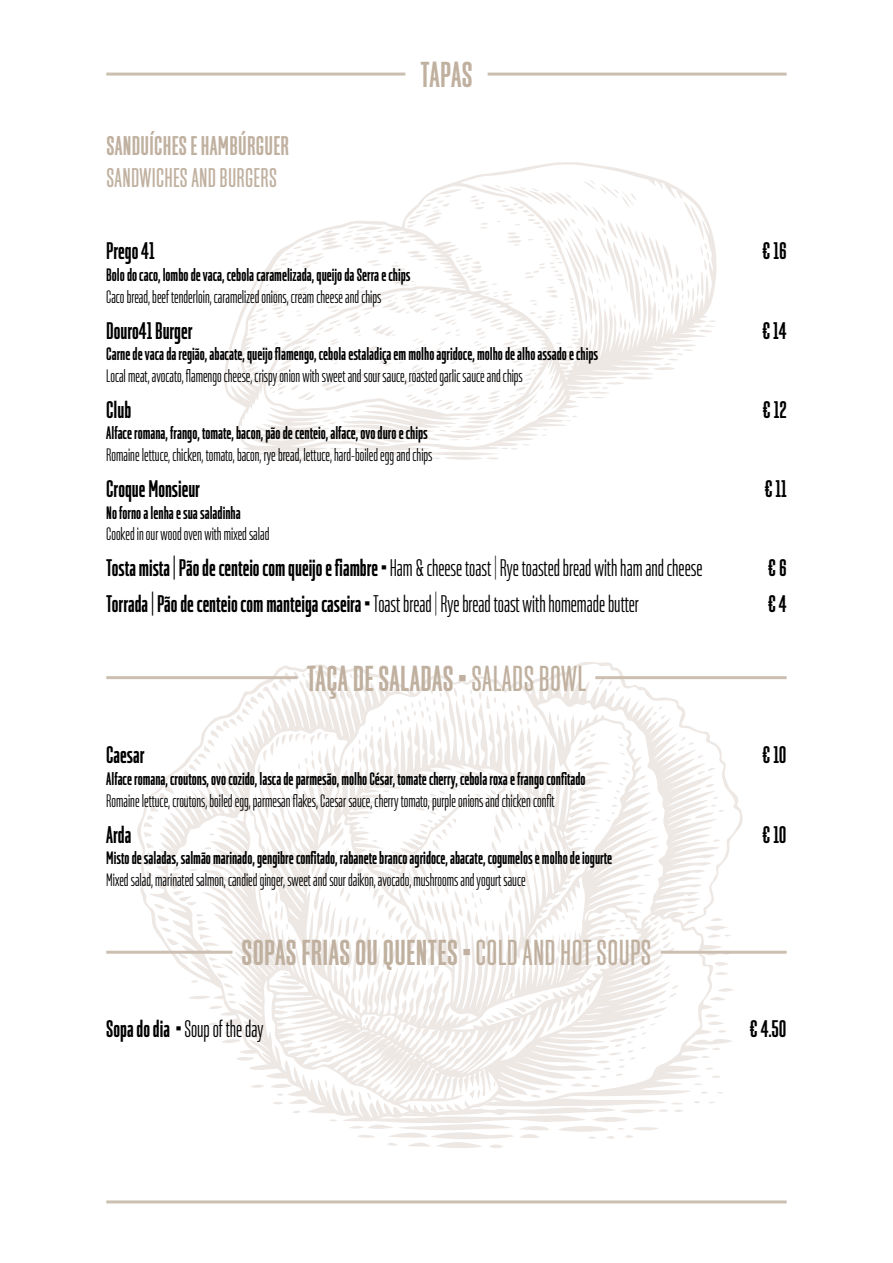
<style>
.page{position:relative;width:893px;height:1263px;background:#fff}
.page>*{position:absolute;margin:0;border:0;box-sizing:border-box;transform-origin:0 0}
.t1{font:500 36px "Solido Compact";letter-spacing:.01em;color:#c0b09f}
.t2{font:500 27px "Solido Compact";letter-spacing:.01em;color:#c0b09f}
.t3{font:27px "Solido Compact";letter-spacing:.01em;color:#c0b09f}
.t4{font:300 24px "Solido Compact";color:#000}
.t5{font:500 24px "Solido Compact";color:#000}
.t6{font:300 18px "Solido Compact";color:#000}
.t7{font:500 18px "Solido Compact";color:#000}
.s1{font-weight:500}
.s2{font-weight:400}
</style>
<div class="page">
<svg style="left:251px;top:452px;width:248px;height:9px"></svg>
<svg style="left:224px;top:162px;width:493px;height:290px"></svg>
<svg style="left:350px;top:1122px;width:308px;height:26px"></svg>
<svg style="left:136px;top:662px;width:607px;height:460px"></svg>
<hr style="left:106px;top:73px;width:299px;height:3px;background:#ccbfb2">
<hr style="left:488px;top:73px;width:299px;height:3px;background:#ccbfb2">
<hr style="left:106px;top:1200px;width:681px;height:3px;background:#ccbfb2">
<hr style="left:106px;top:676px;width:192px;height:3px;background:#ccbfb2">
<hr style="left:595px;top:676px;width:192px;height:3px;background:#ccbfb2">
<hr style="left:106px;top:951px;width:126px;height:3px;background:#ccbfb2">
<hr style="left:660px;top:951px;width:127px;height:3px;background:#ccbfb2">
<h2 class="t2" style="left:106px;top:130px;width:184px">SANDUÍCHES E HAMBÚRGUER</h2>
<h2 class="t3" style="left:106px;top:163px;width:172px">SANDWICHES AND BURGERS</h2>
<h1 class="t1" style="left:420px;top:54px;width:54px">TAPAS</h1>
<h3 class="t5" style="left:106px;top:237px;width:50px">Prego 41</h3>
<h3 class="t5" style="left:762px;top:237px;width:26px">€ 16</h3>
<p class="t7" style="left:106px;top:265px;width:306px">Bolo do caco, lombo de vaca, cebola caramelizada, queijo da Serra e chips</p>
<p class="t6" style="left:106px;top:286px;width:276px">Caco bread, beef tenderloin, caramelized onions, cream cheese and chips</p>
<h3 class="t5" style="left:106px;top:317px;width:88px">Douro41 Burger</h3>
<h3 class="t5" style="left:762px;top:317px;width:26px">€ 14</h3>
<p class="t7" style="left:106px;top:344px;width:493px">Carne de vaca da região, abacate, queijo flamengo, cebola estaladiça em molho agridoce, molho de alho assado e chips</p>
<p class="t6" style="left:106px;top:365px;width:418px">Local meat, avocato, flamengo cheese, crispy onion with sweet and sour sauce, roasted garlic sauce and chips</p>
<h3 class="t5" style="left:106px;top:396px;width:26px">Club</h3>
<h3 class="t5" style="left:763px;top:396px;width:26px">€ 12</h3>
<p class="t7" style="left:106px;top:423px;width:323px">Alface romana, frango, tomate, bacon, pão de centeio, alface, ovo duro e chips</p>
<p class="t6" style="left:106px;top:445px;width:328px">Romaine lettuce, chicken, tomato, bacon, rye bread, lettuce, hard-boiled egg and chips</p>
<h3 class="t5" style="left:106px;top:475px;width:95px">Croque Monsieur</h3>
<h3 class="t5" style="left:764px;top:475px;width:24px">€ 11</h3>
<p class="t7" style="left:106px;top:502px;width:136px">No forno a lenha e sua saladinha</p>
<p class="t6" style="left:106px;top:524px;width:165px">Cooked in our wood oven with mixed salad</p>
<h3 class="t4" style="left:106px;top:554px;width:598px"><span class="s1">Tosta mista| Pão de centeio com queijo e fiambre •</span> Ham &amp; cheese toast | Rye toasted bread with ham and cheese</h3>
<h3 class="t5" style="left:768px;top:554px;width:20px">€ 6</h3>
<h3 class="t4" style="left:106px;top:590px;width:534px"><span class="s1">Torrada | Pão de centeio com manteiga caseira •</span> Toast bread | Rye bread toast with homemade butter</h3>
<h3 class="t5" style="left:768px;top:590px;width:20px">€ 4</h3>
<h1 class="t1" style="left:307px;top:659px;width:281px">TAÇA DE SALADAS • <span class="s2">SALADS BOWL</span></h1>
<h3 class="t5" style="left:106px;top:741px;width:40px">Caesar</h3>
<h3 class="t5" style="left:762px;top:741px;width:26px">€ 10</h3>
<p class="t7" style="left:106px;top:769px;width:481px">Alface romana, croutons, ovo cozido, lasca de parmesão, molho César, tomate cherry, cebola roxa e frango confitado</p>
<p class="t6" style="left:106px;top:790px;width:450px">Romaine lettuce, croutons, boiled egg, parmesan flakes, Caesar sauce, cherry tomato, purple onions and chicken confit</p>
<h3 class="t5" style="left:106px;top:821px;width:27px">Arda</h3>
<h3 class="t5" style="left:762px;top:821px;width:26px">€ 10</h3>
<p class="t7" style="left:106px;top:848px;width:507px">Misto de saladas, salmão marinado, gengibre confitado, rabanete branco agridoce, abacate, cogumelos e molho de iogurte</p>
<p class="t6" style="left:106px;top:869px;width:421px">Mixed salad, marinated salmon, candied ginger, sweet and sour daikon, avocado, mushrooms and yogurt sauce</p>
<h1 class="t1" style="left:242px;top:932px;width:411px">SOPAS FRIAS OU QUENTES • <span class="s2">COLD AND HOT SOUPS</span></h1>
<h3 class="t4" style="left:106px;top:1015px;width:159px"><span class="s1">Sopa do dia •</span> Soup of the day</h3>
<h3 class="t5" style="left:749px;top:1015px;width:39px">€ 4.50</h3>
</div>
